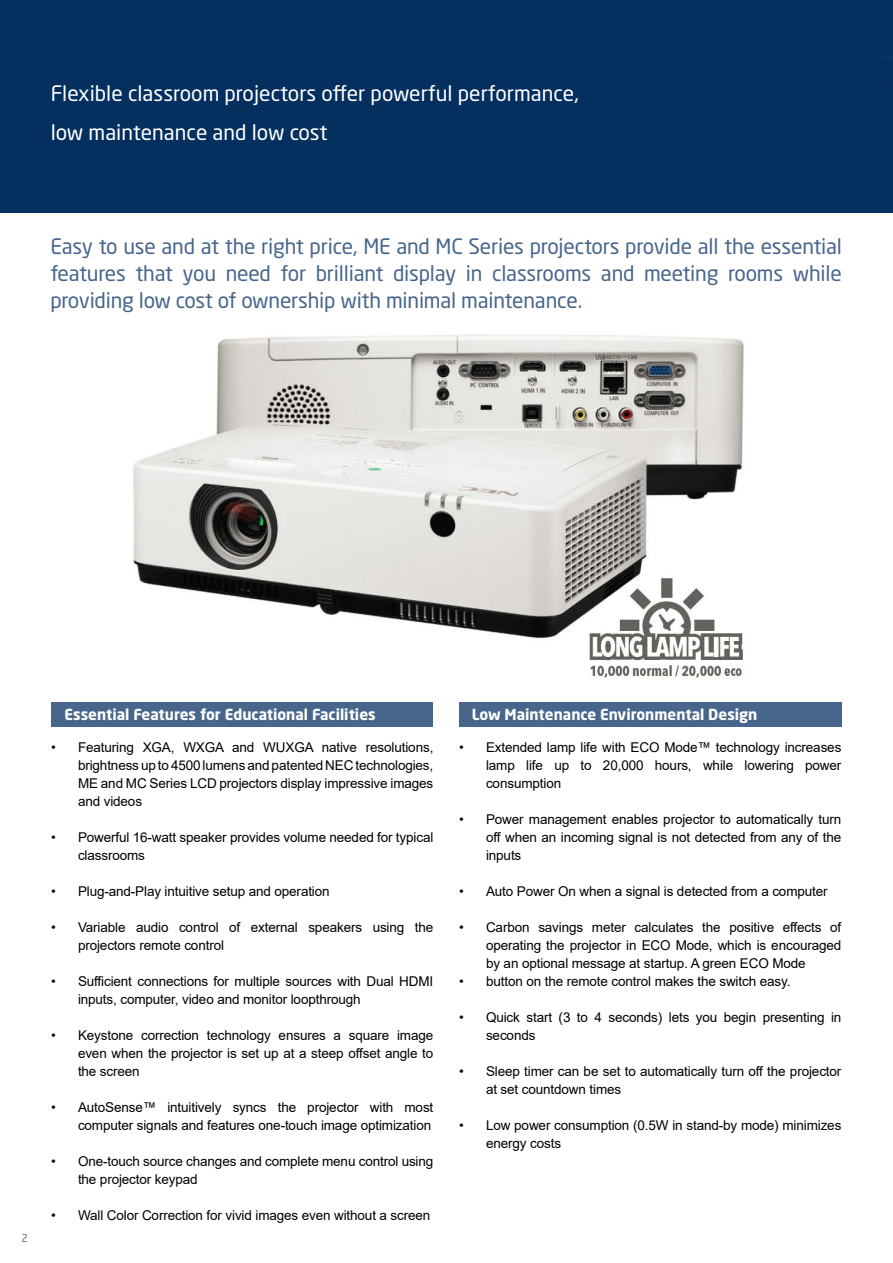
<style>
.page{position:relative;width:893px;height:1263px;background:#fff}
.page>*{position:absolute;margin:0;border:0;box-sizing:border-box;transform-origin:0 0}
.t1{font:21px/27px "Neo Sans Std";letter-spacing:-.01em;color:#48668c;text-align:justify}
.t2{font:21px/39px "Neo Sans Std";color:#fff}
.t3{font:700 15px "Neo Sans Std";color:#fff}
.t4{font:13.5px/18px "Arial";letter-spacing:-.01em;color:#000}
.t5{font:10.5px "Neo Sans Std";color:#67686b}
</style>
<div class="page">
<img style="left:133px;top:334px;width:612px;height:344px">
<div style="left:51px;top:702px;width:381px;height:24px;background:#48668c"></div>
<div style="left:459px;top:702px;width:383px;height:24px;background:#48668c"></div>
<div style="left:0;top:0;width:893px;height:213px;background:#042f5f"></div>
<h1 class="t2" style="left:51px;top:74px;width:530px">Flexible classroom projectors offer powerful performance, low maintenance and low cost</h1>
<h1 class="t1" style="left:50px;top:232px;width:793px">Easy to use and at the right price, ME and MC Series projectors provide all the essential features that you need for brilliant display in classrooms and meeting rooms while providing low cost of ownership with minimal maintenance.</h1>
<p class="t5" style="left:21px;top:1231px;width:8px">2</p>
<p class="t3" style="left:65px;top:704px;width:313px">Essential Features for Educational Facilities</p>
<p class="t3" style="left:472px;top:705px;width:287px">Low Maintenance Environmental Design</p>
<p class="t4" style="left:78px;top:739px;width:357px;text-align:justify;text-indent:-27px">• Featuring XGA, WXGA and WUXGA native resolutions, brightness up to 4500 lumens and patented NEC technologies, ME and MC Series LCD projectors display impressive images and videos</p>
<p class="t4" style="left:78px;top:829px;width:357px;text-indent:-27px">• Powerful 16-watt speaker provides volume needed for typical classrooms</p>
<p class="t4" style="left:51px;top:883px;width:280px">• Plug-and-Play intuitive setup and operation</p>
<p class="t4" style="left:78px;top:919px;width:357px;text-indent:-27px">• Variable audio control of external speakers using the projectors remote control</p>
<p class="t4" style="left:78px;top:973px;width:357px;text-indent:-27px">• Sufficient connections for multiple sources with Dual HDMI inputs, computer, video and monitor loopthrough</p>
<p class="t4" style="left:78px;top:1027px;width:357px;text-align:justify;text-indent:-27px">• Keystone correction technology ensures a square image even when the projector is set up at a steep offset angle to the screen</p>
<p class="t4" style="left:51px;top:1099px;width:384px;text-align:right">• AutoSense™ intuitively syncs the projector with most computer signals and features one-touch image optimization</p>
<p class="t4" style="left:78px;top:1153px;width:357px;text-indent:-27px">• One-touch source changes and complete menu control using the projector keypad</p>
<p class="t4" style="left:51px;top:1207px;width:381px">• Wall Color Correction for vivid images even without a screen</p>
<p class="t4" style="left:486px;top:739px;width:357px;text-align:justify;text-indent:-27px">• Extended lamp life with ECO Mode™ technology increases lamp life up to 20,000 hours, while lowering power consumption</p>
<p class="t4" style="left:486px;top:811px;width:357px;text-align:justify;text-indent:-27px">• Power management enables projector to automatically turn off when an incoming signal is not detected from any of the inputs</p>
<p class="t4" style="left:459px;top:883px;width:370px">• Auto Power On when a signal is detected from a computer</p>
<p class="t4" style="left:486px;top:919px;width:357px;text-align:justify;text-indent:-27px">• Carbon savings meter calculates the positive effects of operating the projector in ECO Mode, which is encouraged by an optional message at startup. A green ECO Mode</p>
<p class="t4" style="left:459px;top:973px;width:333px">• button on the remote control makes the switch easy.</p>
<p class="t4" style="left:486px;top:1009px;width:357px;text-indent:-27px">• Quick start (3 to 4 seconds) lets you begin presenting in seconds</p>
<p class="t4" style="left:486px;top:1063px;width:357px;text-indent:-27px">• Sleep timer can be set to automatically turn off the projector at set countdown times</p>
<p class="t4" style="left:486px;top:1117px;width:357px;text-indent:-27px">• Low power consumption (0.5W in stand-by mode) minimizes energy costs</p>
</div>
